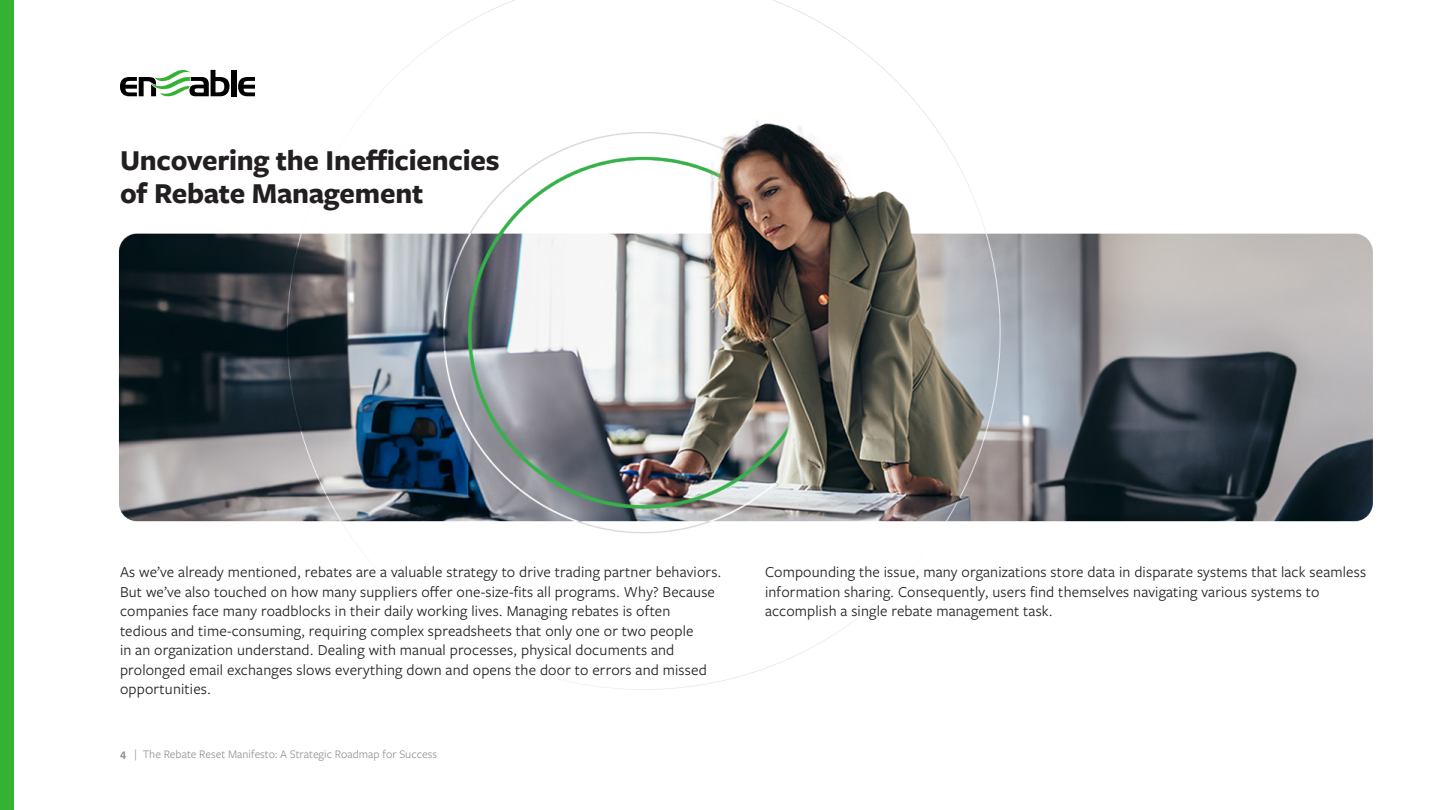
<style>
.page{position:relative;width:1440px;height:810px;background:#fff}
.page>*{position:absolute;margin:0;border:0;box-sizing:border-box;transform-origin:0 0}
.t1{font:700 30px/32.2px "Freight Sans Pro";letter-spacing:-.01em;color:#231f20}
.body_copy{font:15.75px/19.5px "Freight Sans Pro";letter-spacing:.01em;color:#231f20}
.t2{font:12px "Freight Sans LF Pro";color:#939598}
.s1{font-weight:700}
</style>
<div class="page">
<img style="left:118px;top:0;width:1255px;height:690px">
<div style="left:0;top:0;width:14px;height:810px;background:#34b233"></div>
<div style="left:231px;top:70px;width:5px;height:26px;background:#000"></div>
<svg style="left:238px;top:77px;width:17px;height:19px"></svg>
<svg style="left:120px;top:68px;width:110px;height:30px"></svg>
<h3 class="t1" style="left:120px;top:143px;width:381px">Uncovering the Inefficiencies of Rebate Management</h3>
<p class="body_copy" style="left:120px;top:562px;width:603px">As we’ve already mentioned, rebates are a valuable strategy to drive trading partner behaviors.<br>But we’ve also touched on how many suppliers offer one-size-fits all programs. Why? Because companies face many roadblocks in their daily working lives. Managing rebates is often tedious and time-consuming, requiring complex spreadsheets that only one or two people<br>in an organization understand. Dealing with manual processes, physical documents and prolonged email exchanges slows everything down and opens the door to errors and missed opportunities.</p>
<p class="body_copy" style="left:765px;top:562px;width:603px">Compounding the issue, many organizations store data in disparate systems that lack seamless information sharing. Consequently, users find themselves navigating various systems to accomplish a single rebate management task.</p>
<p class="t2" style="left:120px;top:746px;width:319px"><span class="s1">4</span> | The Rebate Reset Manifesto: A Strategic Roadmap for Success</p>
</div>
